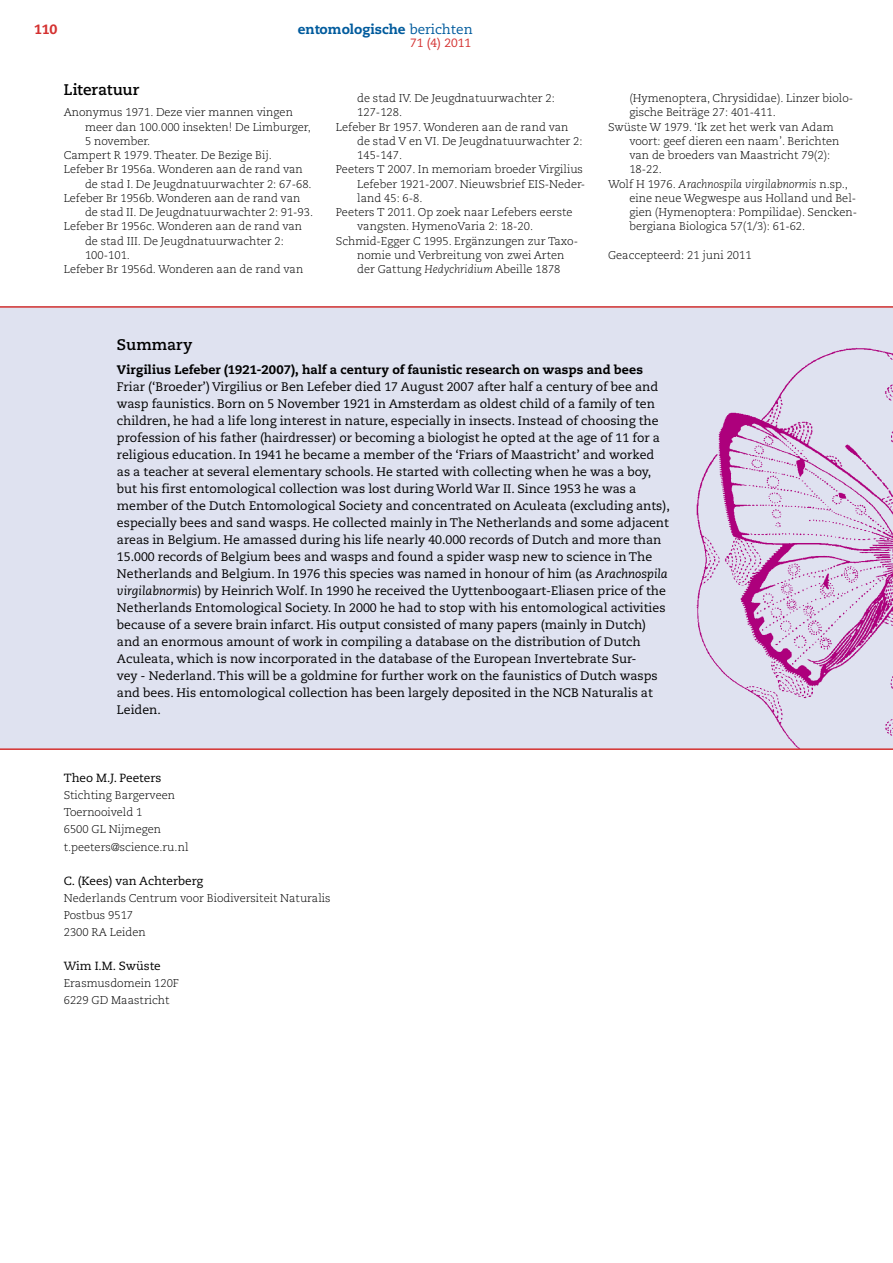
<style>
.page{position:relative;width:893px;height:1263px;background:#fff}
.page>*{position:absolute;margin:0;border:0;box-sizing:border-box;transform-origin:0 0}
.t1{font:700 15.3px "Caecilia LT Std";color:#000}
.t2{font:800 13.5px "Caecilia LT Std";color:#005b9d}
.t3{font:800 13.5px "Caecilia LT Std";color:#d43130}
.t4{font:12.3px/17px "Caecilia LT Std";color:#000}
.t5{font:800 12.3px "Caecilia LT Std";letter-spacing:.01em;color:#000}
.t6{font:12px "Caecilia LT Std";color:#d43130}
.t7{font:11.85px "Caecilia LT Std";color:#000}
.t8{font:300 11.25px/17px "Caecilia LT Std";color:#000}
.t9{font:italic 300 11.25px "Caecilia LT Std";color:#000}
.s1{font-weight:400}
.s2{font-style:italic}
.s3{font-style:normal}
</style>
<div class="page">
<div style="left:0;top:306px;width:893px;height:442px;background:#dfe2f0"></div>
<img style="left:696px;top:347px;width:197px;height:401px">
<hr style="left:0;top:306px;width:893px;height:2px;background:#d43130">
<hr style="left:0;top:748px;width:893px;height:2px;background:#d43130">
<p class="t3" style="left:34px;top:21px;width:25px">110</p>
<p class="t2" style="left:298px;top:21px;width:177px">entomologische <span class="s1">berichten</span></p>
<p class="t6" style="left:410px;top:36px;width:62px">71 (4) 2011</p>
<p class="t1" style="left:64px;top:80px;width:77px">Literatuur</p>
<p class="t8" style="left:64px;top:104px;width:231px">Anonymus 1971. Deze vier mannen vingen</p>
<p class="t8" style="left:85px;top:118px;width:227px">meer dan 100.000 insekten! De Limburger,</p>
<p class="t8" style="left:85px;top:133px;width:67px">5 november.</p>
<p class="t8" style="left:64px;top:147px;width:210px">Campert R 1979. Theater. De Bezige Bij.</p>
<p class="t8" style="left:64px;top:161px;width:241px">Lefeber Br 1956a. Wonderen aan de rand van</p>
<p class="t8" style="left:85px;top:175px;width:228px">de stad I. De Jeugdnatuurwachter 2: 67-68.</p>
<p class="t8" style="left:64px;top:190px;width:238px">Lefeber Br 1956b. Wonderen aan de rand van</p>
<p class="t8" style="left:85px;top:204px;width:230px">de stad II. De Jeugdnatuurwachter 2: 91-93.</p>
<p class="t8" style="left:64px;top:218px;width:240px">Lefeber Br 1956c. Wonderen aan de rand van</p>
<p class="t8" style="left:85px;top:232px;width:200px">de stad III. De Jeugdnatuurwachter 2:</p>
<p class="t8" style="left:85px;top:247px;width:47px">100-101.</p>
<p class="t8" style="left:64px;top:261px;width:241px">Lefeber Br 1956d. Wonderen aan de rand van</p>
<p class="t8" style="left:357px;top:90px;width:199px">de stad IV. De Jeugdnatuurwachter 2:</p>
<p class="t8" style="left:357px;top:104px;width:47px">127-128.</p>
<p class="t8" style="left:336px;top:118px;width:234px">Lefeber Br 1957. Wonderen aan de rand van</p>
<p class="t8" style="left:357px;top:133px;width:227px">de stad V en VI. De Jeugdnatuurwachter 2:</p>
<p class="t8" style="left:357px;top:147px;width:47px">145-147.</p>
<p class="t8" style="left:336px;top:161px;width:249px">Peeters T 2007. In memoriam broeder Virgilius</p>
<p class="t8" style="left:357px;top:175px;width:230px">Lefeber 1921-2007. Nieuwsbrief EIS-Neder-</p>
<p class="t8" style="left:357px;top:190px;width:67px">land 45: 6-8.</p>
<p class="t8" style="left:336px;top:204px;width:238px">Peeters T 2011. Op zoek naar Lefebers eerste</p>
<p class="t8" style="left:357px;top:218px;width:178px">vangsten. HymenoVaria 2: 18-20.</p>
<p class="t8" style="left:336px;top:232px;width:244px">Schmid-Egger C 1995. Ergänzungen zur Taxo-</p>
<p class="t8" style="left:357px;top:247px;width:209px">nomie und Verbreitung von zwei Arten</p>
<p class="t8" style="left:357px;top:261px;width:205px">der Gattung <span class="s2">Hedychridium</span> Abeille 1878</p>
<p class="t8" style="left:629px;top:90px;width:225px">(Hymenoptera, Chrysididae). Linzer biolo-</p>
<p class="t8" style="left:629px;top:104px;width:148px">gische Beiträge 27: 401-411.</p>
<p class="t8" style="left:608px;top:118px;width:227px">Swüste W 1979. ‘Ik zet het werk van Adam</p>
<p class="t8" style="left:629px;top:133px;width:212px">voort: geef dieren een naam’. Berichten</p>
<p class="t8" style="left:629px;top:147px;width:203px">van de broeders van Maastricht 79(2):</p>
<p class="t8" style="left:629px;top:161px;width:34px">18-22.</p>
<p class="t9" style="left:608px;top:177px;width:241px"><span class="s3">Wolf H 1976.</span> Arachnospila virgilabnormis <span class="s3">n.sp.,</span></p>
<p class="t8" style="left:629px;top:190px;width:228px">eine neue Wegwespe aus Holland und Bel-</p>
<p class="t8" style="left:629px;top:204px;width:229px">gien (Hymenoptera: Pompilidae). Sencken-</p>
<p class="t8" style="left:629px;top:218px;width:177px">bergiana Biologica 57(1/3): 61-62.</p>
<p class="t8" style="left:608px;top:247px;width:145px">Geaccepteerd: 21 juni 2011</p>
<p class="t1" style="left:117px;top:335px;width:77px">Summary</p>
<p class="t5" style="left:117px;top:362px;width:527px">Virgilius Lefeber (1921-2007), half a century of faunistic research on wasps and bees</p>
<p class="t4" style="left:117px;top:379px;width:554px">Friar (‘Broeder’) Virgilius or Ben Lefeber died 17 August 2007 after half a century of bee and wasp faunistics. Born on 5 November 1921 in Amsterdam as oldest child of a family of ten children, he had a life long interest in nature, especially in insects. Instead of choosing the profession of his father (hairdresser) or becoming a biologist he opted at the age of 11 for a religious education. In 1941 he became a member of the ‘Friars of Maastricht’ and worked as a teacher at several elementary schools. He started with collecting when he was a boy, but his first entomological collection was lost during World War II. Since 1953 he was a member of the Dutch Entomological Society and concentrated on Aculeata (excluding ants), especially bees and sand wasps. He collected mainly in The Netherlands and some adjacent areas in Belgium. He amassed during his life nearly 40.000 records of Dutch and more than 15.000 records of Belgium bees and wasps and found a spider wasp new to science in The Netherlands and Belgium. In 1976 this species was named in honour of him (as <span class="s2">Arachnospila virgilabnormis</span>) by Heinrich Wolf. In 1990 he received the Uyttenboogaart-Eliasen price of the Netherlands Entomological Society. In 2000 he had to stop with his entomological activities because of a severe brain infarct. His output consisted of many papers (mainly in Dutch) and an enormous amount of work in compiling a database on the distribution of Dutch Aculeata, which is now incorporated in the database of the European Invertebrate Sur-<br>vey - Nederland. This will be a goldmine for further work on the faunistics of Dutch wasps and bees. His entomological collection has been largely deposited in the NCB Naturalis at Leiden.</p>
<p class="t7" style="left:64px;top:771px;width:99px">Theo M.J. Peeters</p>
<p class="t8" style="left:64px;top:787px;width:126px">Stichting Bargerveen<br>Toernooiveld 1<br>6500 GL Nijmegen t.peeters@science.ru.nl</p>
<p class="t7" style="left:64px;top:873px;width:141px">C. (Kees) van Achterberg</p>
<p class="t8" style="left:64px;top:889px;width:268px">Nederlands Centrum voor Biodiversiteit Naturalis<br>Postbus 9517<br>2300 RA Leiden</p>
<p class="t7" style="left:64px;top:958px;width:99px">Wim I.M. Swüste</p>
<p class="t8" style="left:64px;top:974px;width:117px">Erasmusdomein 120F<br>6229 GD Maastricht</p>
</div>
